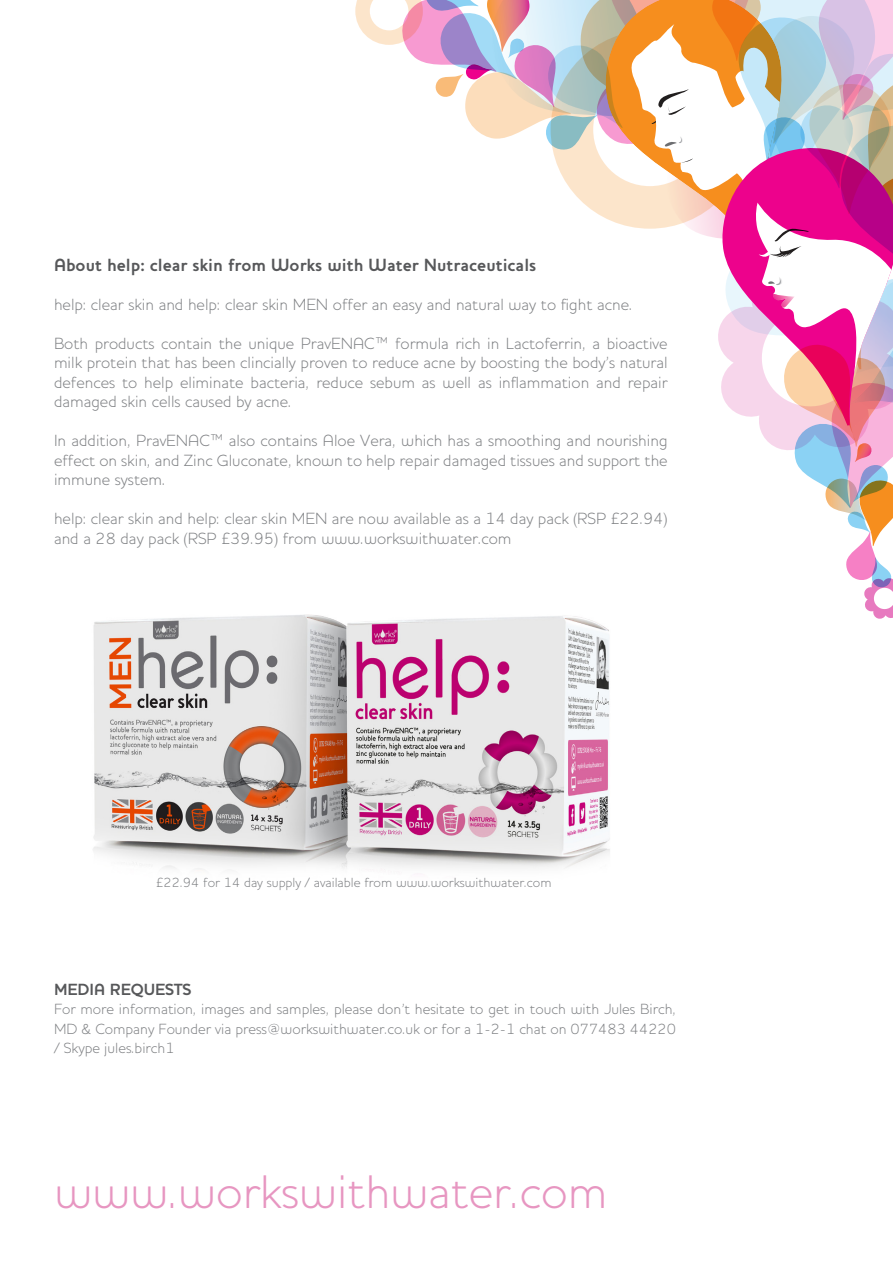
<style>
.page{position:relative;width:893px;height:1263px;background:#fff}
.page>*{position:absolute;margin:0;border:0;box-sizing:border-box;transform-origin:0 0}
.t1{font:300 48px "Houschka";color:#e796c1}
.t2{font:700 18px "Houschka";color:#57585a}
.t3{font:300 16.5px/19.5px "Houschka";color:#808285;text-align:justify}
.t4{font:700 16.5px "Houschka";color:#57585a}
.t5{font:300 15px/19.5px "Houschka";color:#808285;text-align:justify}
.t6{font:300 13.5px "Houschka";color:#808285}
</style>
<div class="page">
<svg style="left:355px;top:0;width:538px;height:619px"></svg>
<img style="left:93px;top:608px;width:526px;height:262px">
<p class="t2" style="left:54px;top:254px;width:484px">About help: clear skin from Works with Water Nutraceuticals</p>
<p class="t3" style="left:54px;top:294px;width:580px">help: clear skin and help: clear skin MEN offer an easy and natural way to fight acne.</p>
<p class="t3" style="left:54px;top:333px;width:615px">Both products contain the unique PravENAC™ formula rich in Lactoferrin, a bioactive milk protein that has been clincially proven to reduce acne by boosting the body’s natural defences to help eliminate bacteria, reduce sebum as well as inflammation and repair damaged skin cells caused by acne.</p>
<p class="t3" style="left:54px;top:431px;width:615px">In addition, PravENAC™ also contains Aloe Vera, which has a smoothing and nourishing effect on skin, and Zinc Gluconate, known to help repair damaged tissues and support the immune system.</p>
<p class="t3" style="left:54px;top:509px;width:615px">help: clear skin and help: clear skin MEN are now available as a 14 day pack (RSP £22.94) and a 28 day pack (RSP £39.95) from www.workswithwater.com</p>
<p class="t6" style="left:156px;top:875px;width:397px">£22.94 for 14 day supply / available from www.workswithwater.com</p>
<p class="t4" style="left:54px;top:979px;width:139px">MEDIA REQUESTS</p>
<p class="t5" style="left:54px;top:999px;width:624px">For more information, images and samples, please don’t hesitate to get in touch with Jules Birch, MD &amp; Company Founder via press@workswithwater.co.uk or for a 1-2-1 chat on 077483 44220 / Skype jules.birch1</p>
<h1 class="t1" style="left:54px;top:1163px;width:554px">www.workswithwater.com</h1>
</div>
